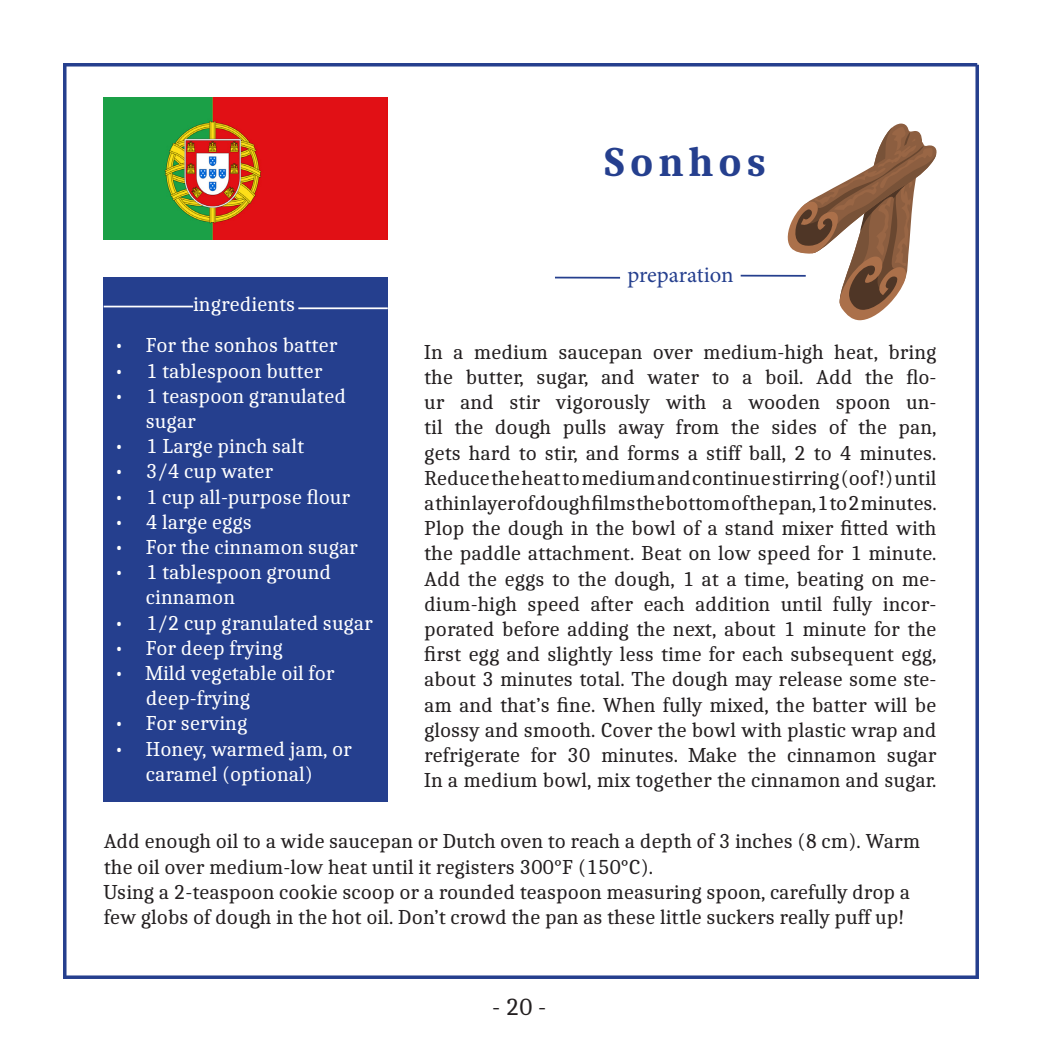
<style>
.page{position:relative;width:1042px;height:1042px;background:#fff}
.page>*{position:absolute;margin:0;border:0;box-sizing:border-box;transform-origin:0 0}
.t1{font:700 42px "Caladea";letter-spacing:.11em;color:#253f8e}
.t2{font:24.5px "Caladea";color:#231f20}
.t3{font:22.75px "Minion Pro";letter-spacing:-.005em;color:#253f8e}
.t4{font:21px/25.2px "Caladea";color:#231f20}
.t5{font:21px/25.2px "Caladea";color:#fff}
</style>
<div class="page">
<svg style="left:63px;top:63px;width:914px;height:4px;background:#3f569b"></svg>
<hr style="left:63px;top:65px;width:3px;height:914px;background:#253f8e">
<svg style="left:975px;top:65px;width:4px;height:914px;background:#3f569b"></svg>
<svg style="left:66px;top:975px;width:911px;height:4px;background:#3f569b"></svg>
<img style="left:104px;top:98px;width:284px;height:141px">
<div style="left:104px;top:277px;width:284px;height:524px;background:#253f8e"></div>
<hr style="left:298px;top:307px;width:90px;height:2px;background:#fff">
<hr style="left:104px;top:306px;width:89px;height:1px;background:#fff">
<hr style="left:555px;top:277px;width:65px;height:2px;background:#253f8e">
<hr style="left:740px;top:275px;width:66px;height:2px;background:#253f8e">
<svg style="left:786px;top:123px;width:151px;height:197px"></svg>
<p class="t1" style="left:603px;top:136px;width:164px">Sonhos</p>
<p class="t5" style="left:193px;top:291px;width:104px">ingredients</p>
<p class="t5" style="left:114px;top:332px;width:224px">• For the sonhos batter</p>
<p class="t5" style="left:114px;top:357px;width:209px">• 1 tablespoon butter</p>
<p class="t5" style="left:146px;top:383px;width:202px;text-indent:-32px">• 1 teaspoon granulated sugar</p>
<p class="t5" style="left:114px;top:433px;width:191px">• 1 Large pinch salt</p>
<p class="t5" style="left:114px;top:458px;width:160px">• 3/4 cup water</p>
<p class="t5" style="left:114px;top:483px;width:237px">• 1 cup all-purpose flour</p>
<p class="t5" style="left:114px;top:509px;width:139px">• 4 large eggs</p>
<p class="t5" style="left:114px;top:534px;width:245px">• For the cinnamon sugar</p>
<p class="t5" style="left:146px;top:559px;width:187px;text-indent:-32px">• 1 tablespoon ground cinnamon</p>
<p class="t5" style="left:114px;top:609px;width:260px">• 1/2 cup granulated sugar</p>
<p class="t5" style="left:114px;top:635px;width:170px">• For deep frying</p>
<p class="t5" style="left:146px;top:660px;width:190px;text-indent:-32px">• Mild vegetable oil for deep-frying</p>
<p class="t5" style="left:114px;top:710px;width:134px">• For serving</p>
<p class="t5" style="left:114px;top:735px;width:239px;text-align:center">• Honey, warmed jam, or caramel (optional)</p>
<p class="t3" style="left:627px;top:259px;width:108px">preparation</p>
<p class="t4" style="left:424px;top:339px;width:514px;text-align:justify">In a medium saucepan over medium-high heat, bring the butter, sugar, and water to a boil. Add the flo&shy;ur and stir vigorously with a wooden spoon un&shy;til the dough pulls away from the sides of the pan, gets hard to stir, and forms a stiff ball, 2 to 4 minutes.</p>
<p class="t4" style="left:424px;top:465px;width:514px">Reduce the heat to medium and continue stirring (oof!) until a thin layer of dough films the bottom of the pan, 1 to 2 minutes.</p>
<p class="t4" style="left:424px;top:515px;width:514px">Plop the dough in the bowl of a stand mixer fitted with the paddle attachment. Beat on low speed for 1 minute.</p>
<p class="t4" style="left:424px;top:565px;width:514px;text-align:justify">Add the eggs to the dough, 1 at a time, beating on me&shy;dium-high speed after each addition until fully incor&shy;porated before adding the next, about 1 minute for the first egg and slightly less time for each subsequent egg, about 3 minutes total. The dough may release some ste&shy;am and that’s fine. When fully mixed, the batter will be glossy and smooth. Cover the bowl with plastic wrap and refrigerate for 30 minutes. Make the cinnamon sugar</p>
<p class="t4" style="left:424px;top:767px;width:514px">In a medium bowl, mix together the cinnamon and sugar.</p>
<p class="t4" style="left:104px;top:828px;width:818px">Add enough oil to a wide saucepan or Dutch oven to reach a depth of 3 inches (8 cm). Warm the oil over medium-low heat until it registers 300°F (150°C).</p>
<p class="t4" style="left:104px;top:878px;width:808px">Using a 2-teaspoon cookie scoop or a rounded teaspoon measuring spoon, carefully drop a few globs of dough in the hot oil. Don’t crowd the pan as these little suckers really puff up!</p>
<p class="t2" style="left:492px;top:992px;width:56px">- 20 -</p>
</div>
